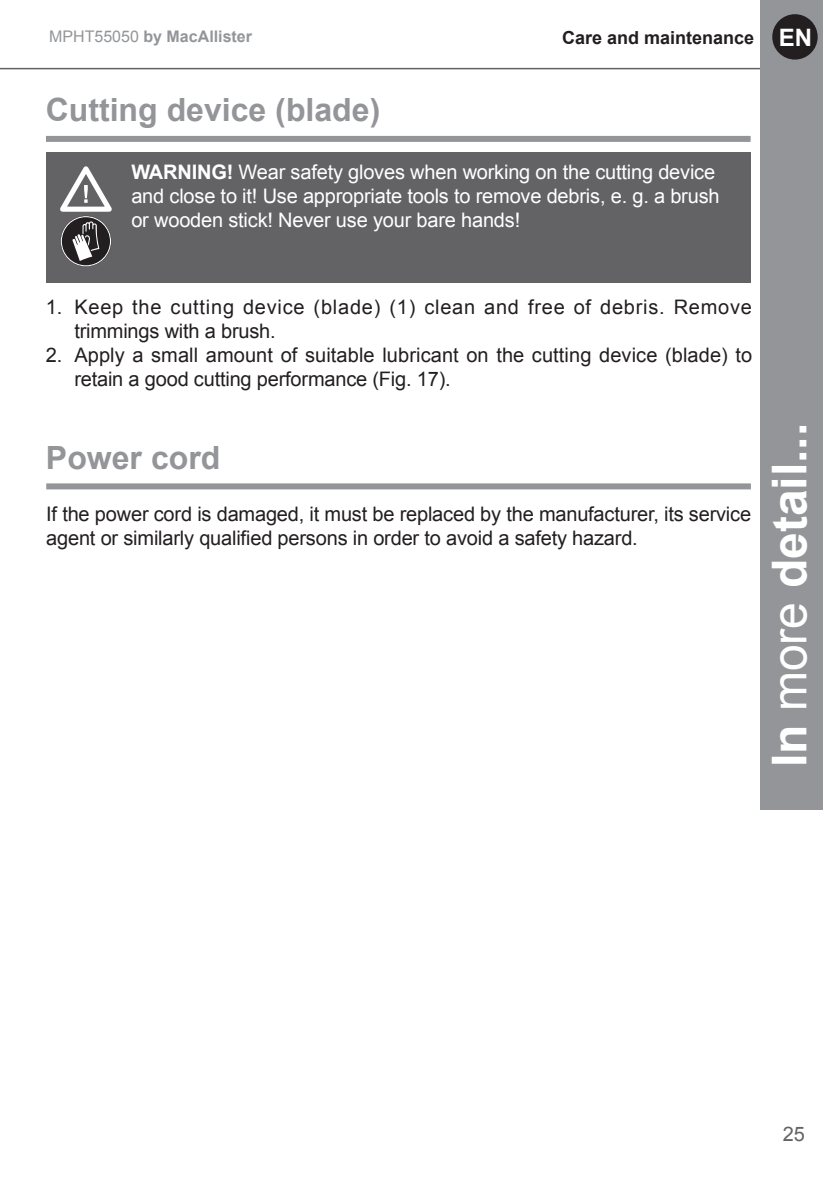
<style>
.page{position:relative;width:823px;height:1191px;background:#fff}
.page>*{position:absolute;margin:0;border:0;box-sizing:border-box;transform-origin:0 0}
.t1{font:700 48px "Arial";color:#fff}
.t2{font:700 32px "Arial";color:#939598}
.t3{font:700 24px "Arial";color:#fff}
.t4{font:20px/24px "Arial";letter-spacing:-.01em;color:#231f20}
.t5{font:20px "Arial";letter-spacing:-.01em;color:#fff}
.t6{font:20px/24px "Arial";letter-spacing:.04em;color:#231f20}
.t7{font:20px "Arial";color:#636366}
.t8{font:700 18px "Arial";color:#231f20}
.t9{font:700 16px "Arial";color:#939598}
.s1{font-weight:400}
.s2{font-weight:700}
</style>
<div class="page">
<hr style="left:0;top:68px;width:772px;height:1px;background:#636366">
<div style="left:760px;top:0;width:62px;height:809px;background:#939598"></div>
<div style="left:771px;top:14px;width:46px;height:46px;background:#231f20;border-radius:50%"></div>
<div style="left:46px;top:136px;width:704px;height:6px;background:#939598"></div>
<div style="left:46px;top:152px;width:703px;height:131px;background:#636366"></div>
<svg style="left:60px;top:166px;width:52px;height:101px"></svg>
<div style="left:46px;top:483px;width:704px;height:6px;background:#939598"></div>
<p class="t9" style="left:49px;top:25px;width:204px"><span class="s1">MPHT55050</span> by MacAllister</p>
<p class="t8" style="left:561px;top:26px;width:194px">Care and maintenance</p>
<p class="t2" style="left:46px;top:89px;width:336px">Cutting device (blade)</p>
<p class="t5" style="left:131px;top:159px;width:585px"><span class="s2">WARNING!</span> Wear safety gloves when working on the cutting device</p>
<p class="t5" style="left:131px;top:183px;width:589px">and close to it! Use appropriate tools to remove debris, e. g. a brush</p>
<p class="t5" style="left:131px;top:207px;width:390px">or wooden stick! Never use your bare hands!</p>
<p class="t3" style="left:778px;top:22px;width:35px">EN</p>
<p class="t6" style="left:74px;top:295px;width:678px;text-indent:-28px">1. Keep the cutting device (blade) (1) clean and free of debris. Remove trimmings with a brush.</p>
<p class="t4" style="left:74px;top:343px;width:679px;text-indent:-28px">2. Apply a small amount of suitable lubricant on the cutting device (blade) to retain a good cutting performance (Fig. 17).</p>
<p class="t2" style="left:46px;top:436px;width:176px">Power cord</p>
<p class="t4" style="left:46px;top:502px;width:706px">If the power cord is damaged, it must be replaced by the manufacturer, its service</p>
<p class="t4" style="left:46px;top:526px;width:592px">agent or similarly qualified persons in order to avoid a safety hazard.</p>
<h1 class="t1" style="left:757px;top:767px;width:346px;rotate:-90deg">In <span class="s1">more</span> detail...</h1>
<p class="t7" style="left:782px;top:1121px;width:24px">25</p>
</div>
